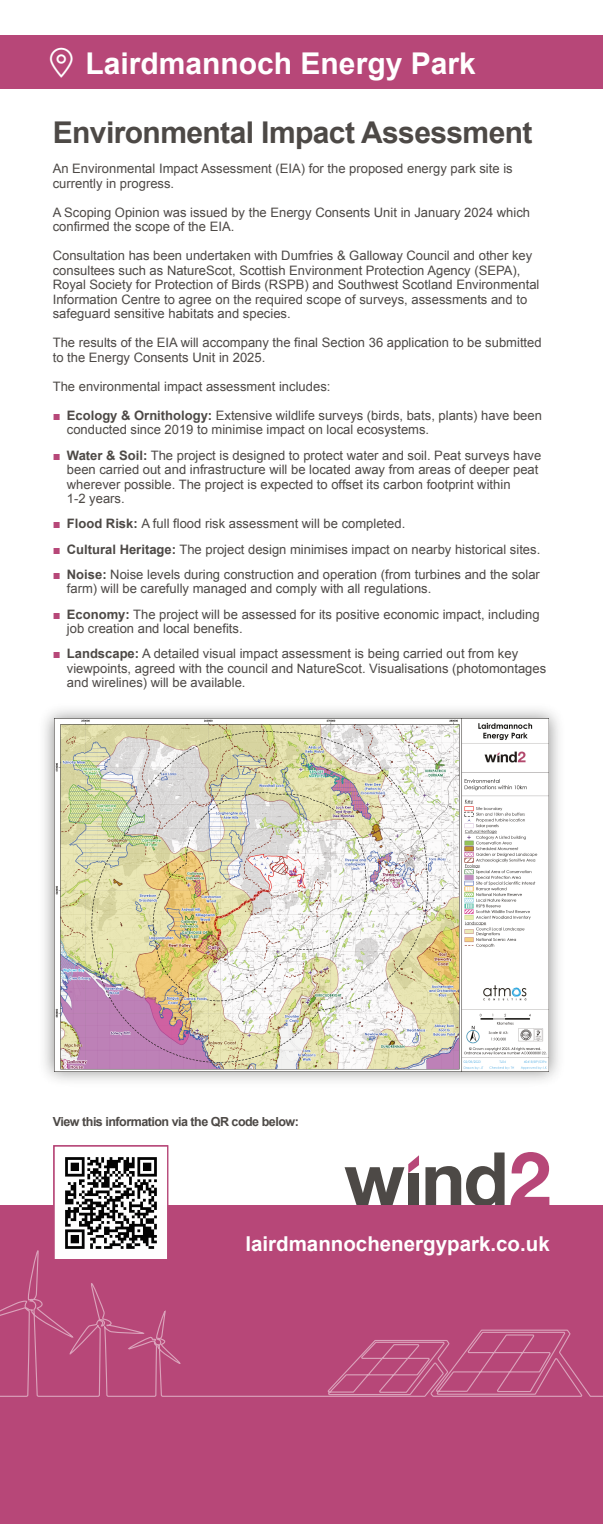
<style>
.page{position:relative;width:603px;height:1524px;background:#fff}
.page>*{position:absolute;margin:0;border:0;box-sizing:border-box;transform-origin:0 0}
.t1{font:700 30px "Arial";letter-spacing:-.02em;color:#4d4946}
.t2{font:700 30px "Arial";color:#fff}
.t3{font:700 20.5px "Arial";color:#fff}
.t4{font:13px/14.5px "Arial";color:#4d4946}
.t5{font:700 12.5px "Arial";letter-spacing:-.04em;color:#4d4946}
.s1{color:#b74778}
.s2{font-weight:700}
</style>
<div class="page">
<svg style="left:510px;top:1152px;width:39px;height:53px"></svg>
<svg style="left:425px;top:1152px;width:79px;height:53px"></svg>
<svg style="left:344px;top:1155px;width:75px;height:50px"></svg>
<div style="left:0;top:1205px;width:602px;height:319px;background:#b74778"></div>
<div style="left:0;top:35px;width:602px;height:54px;background:#b74778"></div>
<svg style="left:55px;top:1157px;width:111px;height:93px"></svg>
<div style="left:53px;top:1145px;width:115px;height:115px;border:1px solid #b74778"></div>
<svg style="left:0;top:1250px;width:602px;height:147px"></svg>
<img style="left:44px;top:709px;width:515px;height:372px">
<img style="left:54px;top:719px;width:494px;height:352px">
<h1 class="t2" style="left:85px;top:43px;width:392px">Lairdmannoch Energy Park</h1>
<h1 class="t1" style="left:53px;top:112px;width:481px">Environmental Impact Assessment</h1>
<p class="t4" style="left:53px;top:162px;width:461px">An Environmental Impact Assessment (EIA) for the proposed energy park site is currently in progress.</p>
<p class="t4" style="left:53px;top:205px;width:478px">A Scoping Opinion was issued by the Energy Consents Unit in January 2024 which confirmed the scope of the EIA.</p>
<p class="t4" style="left:53px;top:249px;width:488px">Consultation has been undertaken with Dumfries &amp; Galloway Council and other key consultees such as NatureScot, Scottish Environment Protection Agency (SEPA), Royal Society for Protection of Birds (RSPB) and Southwest Scotland Environmental Information Centre to agree on the required scope of surveys, assessments and to safeguard sensitive habitats and species.</p>
<p class="t4" style="left:53px;top:336px;width:490px">The results of the EIA will accompany the final Section 36 application to be submitted to the Energy Consents Unit in 2025.</p>
<p class="t4" style="left:53px;top:379px;width:279px">The environmental impact assessment includes:</p>
<p class="t4" style="left:67px;top:408px;width:476px;text-indent:-14px"><span class="s1">■</span> <span class="s2">Ecology &amp; Ornithology:</span> Extensive wildlife surveys (birds, bats, plants) have been conducted since 2019 to minimise impact on local ecosystems.</p>
<p class="t4" style="left:67px;top:448px;width:475px;text-indent:-14px"><span class="s1">■</span> <span class="s2">Water &amp; Soil:</span> The project is designed to protect water and soil. Peat surveys have been carried out and infrastructure will be located away from areas of deeper peat wherever possible. The project is expected to offset its carbon footprint within<br>1-2 years.</p>
<p class="t4" style="left:53px;top:517px;width:354px"><span class="s1">■</span> <span class="s2">Flood Risk:</span> A full flood risk assessment will be completed.</p>
<p class="t4" style="left:53px;top:542px;width:489px"><span class="s1">■</span> <span class="s2">Cultural Heritage:</span> The project design minimises impact on nearby historical sites.</p>
<p class="t4" style="left:67px;top:567px;width:474px;text-indent:-14px"><span class="s1">■</span> <span class="s2">Noise:</span> Noise levels during construction and operation (from turbines and the solar farm) will be carefully managed and comply with all regulations.</p>
<p class="t4" style="left:67px;top:607px;width:474px;text-indent:-14px"><span class="s1">■</span> <span class="s2">Economy:</span> The project will be assessed for its positive economic impact, including job creation and local benefits.</p>
<p class="t4" style="left:67px;top:647px;width:480px;text-indent:-14px"><span class="s1">■</span> <span class="s2">Landscape:</span> A detailed visual impact assessment is being carried out from key viewpoints, agreed with the council and NatureScot. Visualisations (photomontages and wirelines) will be available.</p>
<p class="t5" style="left:53px;top:1113px;width:247px">View this information via the QR code below:</p>
<h2 class="t3" style="left:245px;top:1230px;width:306px">lairdmannochenergypark.co.uk</h2>
</div>
